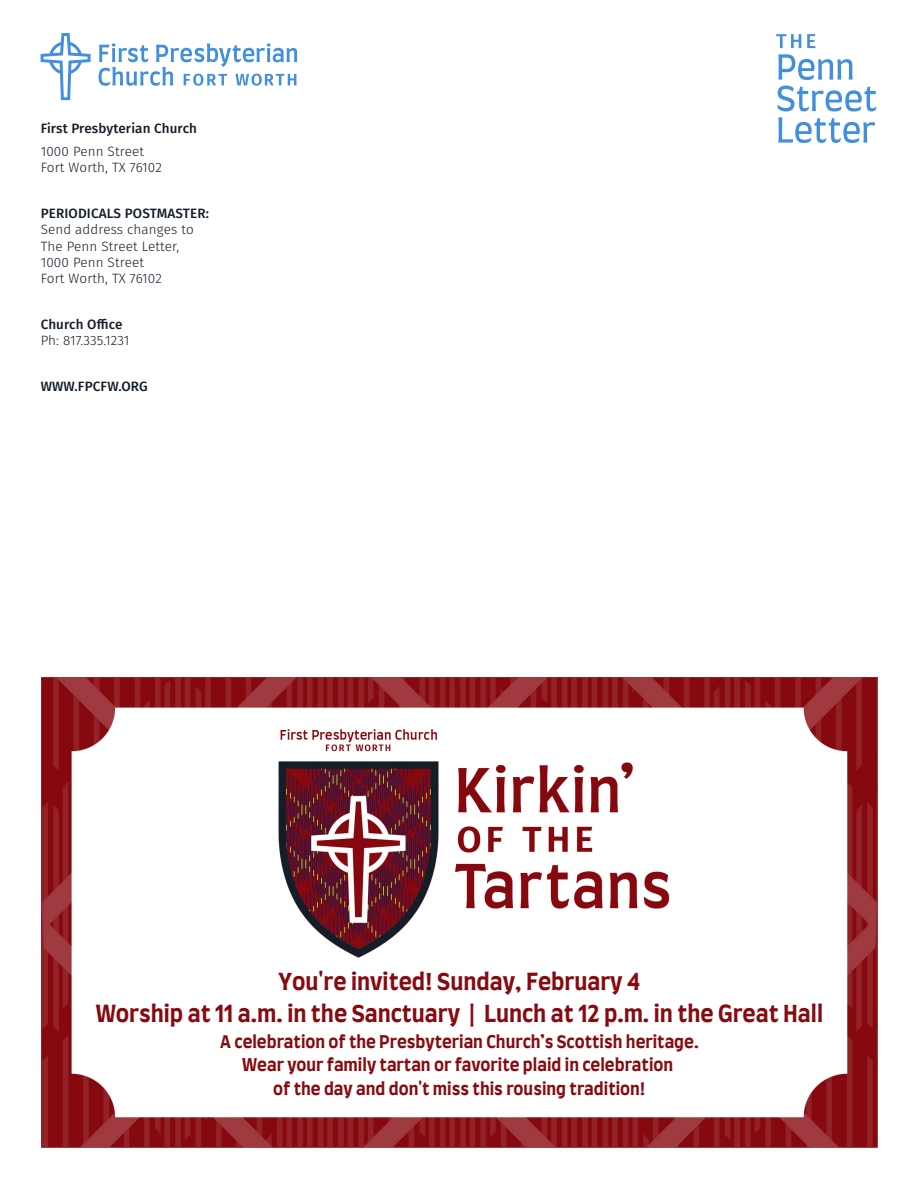
<style>
.page{position:relative;width:918px;height:1188px;background:#fff}
.page>*{position:absolute;margin:0;border:0;box-sizing:border-box;transform-origin:0 0}
.t1{font:700 22.65px/31.3px "Farro";color:#860b10;text-align:center}
.t2{font:700 16.8px/23.5px "Farro";color:#860b10;text-align:center}
.Paragraph__Small{font:300 13.5px/16.2px "Fira Sans";letter-spacing:.01em;color:#131e29}
.Paragraph__Small-2{font:500 13.5px "Fira Sans";letter-spacing:.01em;color:#131e29}
.s1{font-weight:500}
</style>
<div class="page">
<svg style="left:776px;top:34px;width:25px;height:14px"></svg>
<svg style="left:807px;top:34px;width:8px;height:14px"></svg>
<svg style="left:778px;top:54px;width:75px;height:26px"></svg>
<svg style="left:777px;top:86px;width:100px;height:25px"></svg>
<svg style="left:778px;top:117px;width:97px;height:26px"></svg>
<svg style="left:41px;top:33px;width:50px;height:67px"></svg>
<svg style="left:99px;top:43px;width:198px;height:43px"></svg>
<img style="left:41px;top:677px;width:836px;height:470px">
<div style="left:183px;top:739px;width:571px;height:330px;background:#fff"></div>
<img style="left:268px;top:720px;width:404px;height:238px">
<p class="Paragraph__Small-2" style="left:41px;top:118px;width:158px">First Presbyterian Church</p>
<p class="Paragraph__Small" style="left:41px;top:143px;width:123px">1000 Penn Street<br>Fort Worth, TX 76102</p>
<p class="Paragraph__Small" style="left:41px;top:205px;width:170px"><span class="s1">PERIODICALS POSTMASTER:<br></span>Send address changes to<br>The Penn Street Letter,<br>1000 Penn Street<br>Fort Worth, TX 76102</p>
<p class="Paragraph__Small" style="left:41px;top:316px;width:90px"><span class="s1">Church Office<br></span>Ph: 817.335.1231</p>
<p class="Paragraph__Small-2" style="left:41px;top:375px;width:109px">WWW.FPCFW.ORG</p>
<p class="t1" style="left:96px;top:967px;width:729px">You're invited! Sunday, February 4<br>Worship at 11 a.m. in the Sanctuary | Lunch at 12 p.m. in the Great Hall</p>
<p class="t2" style="left:220px;top:1030px;width:480px">A celebration of the Presbyterian Church’s Scottish heritage.<br>Wear your family tartan or favorite plaid in celebration<br>of the day and don't miss this rousing tradition!</p>
</div>
